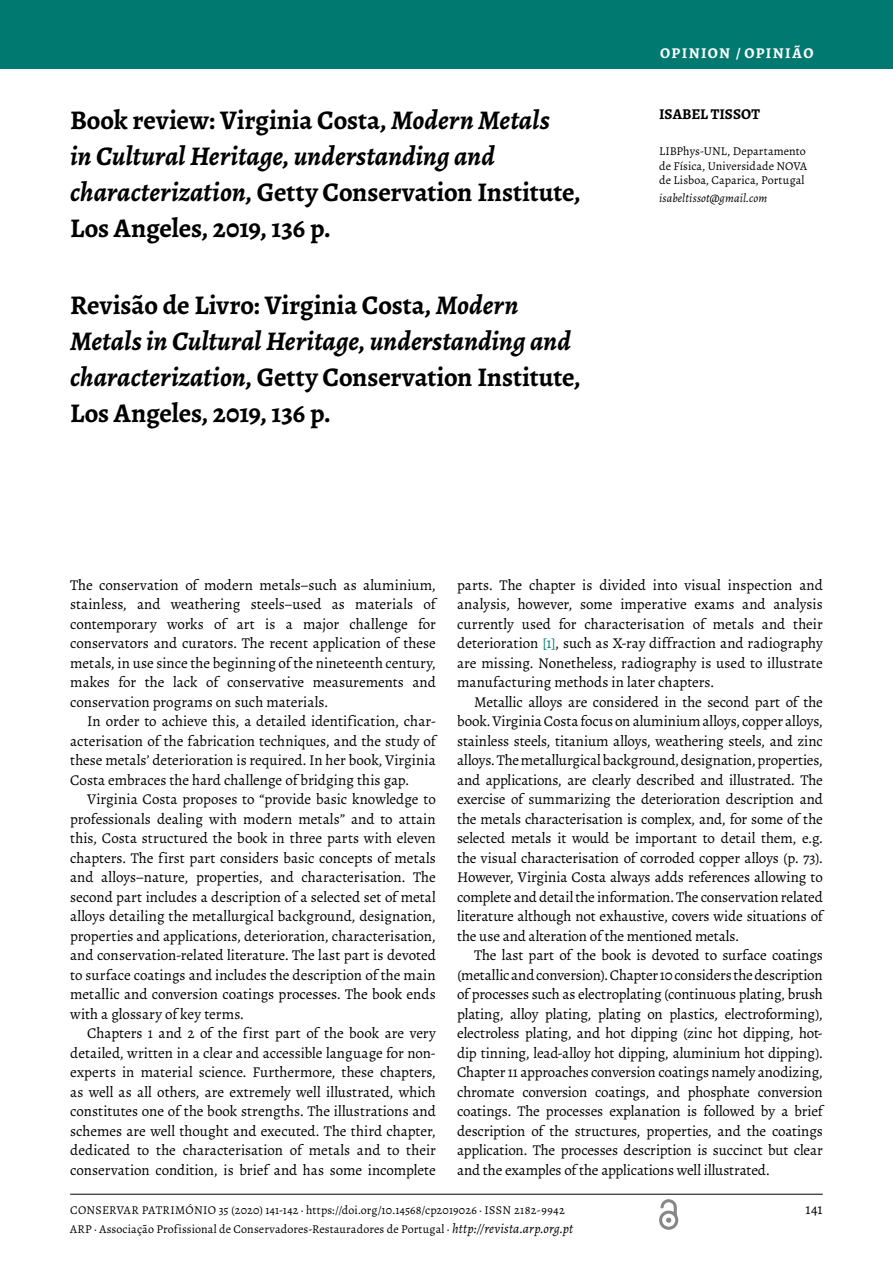
<style>
.page{position:relative;width:893px;height:1263px;background:#fff}
.page>*{position:absolute;margin:0;border:0;box-sizing:border-box;transform-origin:0 0}
.t1{font:700 27px/36px "Alegreya";letter-spacing:-.005em;color:#000}
.t2{font:15px/19.5px "Alegreya";letter-spacing:-.005em;color:#000;text-align:justify}
.t3{font:700 15px "Alegreya";letter-spacing:.095em;color:#fff}
.t4{font:700 15px "Alegreya";color:#000}
.t5{font:12px/14.2px "Alegreya";letter-spacing:.01em;color:#000;text-align:justify}
.t6{font:italic 12px "Alegreya";letter-spacing:.01em;color:#000}
.s1{font-style:italic}
.s2{color:#007a71}
.s3{font-style:italic;font-size:13.5px}
</style>
<div class="page">
<hr style="left:70px;top:1194px;width:753px;height:1px;background:#000">
<svg style="left:659px;top:1199px;width:20px;height:31px"></svg>
<div style="left:0;top:0;width:893px;height:69px;background:#007a71"></div>
<h1 class="t1" style="left:70px;top:103px;width:512px">Book review: Virginia Costa, <span class="s1">Modern Metals<br>in Cultural Heritage, understanding and characterization</span>, Getty Conservation Institute, Los Angeles, 2019, 136 p.</h1>
<h1 class="t1" style="left:70px;top:287px;width:512px">Revisão de Livro: Virginia Costa, <span class="s1">Modern Metals in Cultural Heritage, understanding and characterization</span>, Getty Conservation Institute, Los Angeles, 2019, 136 p.</h1>
<p class="t3" style="left:660px;top:43px;width:155px">OPINION / OPINIÃO</p>
<p class="t3" style="left:659px;top:44px;width:146px">ARTICLE / ARTIGO</p>
<p class="t4" style="left:659px;top:104px;width:102px">ISABEL TISSOT</p>
<p class="t5" style="left:659px;top:144px;width:150px">LIBPhys-UNL, Departamento de Física, Universidade NOVA de Lisboa, Caparica, Portugal</p>
<p class="t6" style="left:659px;top:190px;width:110px">isabeltissot@gmail.com</p>
<p class="t2" style="left:70px;top:575px;width:367px">The conservation of modern metals–such as aluminium, stainless, and weathering steels–used as materials of contemporary works of art is a major challenge for conservators and curators. The recent application of these metals, in use since the beginning of the nineteenth century, makes for the lack of conservative measurements and conservation programs on such materials.</p>
<p class="t2" style="left:70px;top:711px;width:367px;text-indent:17px">In order to achieve this, a detailed identification, char&shy;acterisation of the fabrication techniques, and the study of these metals’ deterioration is required. In her book, Virginia Costa embraces the hard challenge of bridging this gap.</p>
<p class="t2" style="left:70px;top:789px;width:367px;text-indent:17px">Virginia Costa proposes to “provide basic knowledge to professionals dealing with modern metals” and to attain this, Costa structured the book in three parts with eleven chapters. The first part considers basic concepts of metals and alloys–nature, properties, and characterisation. The second part includes a description of a selected set of metal alloys detailing the metallurgical background, designation, properties and applications, deterioration, characterisation, and conservation-related literature. The last part is devoted to surface coatings and includes the description of the main metallic and conversion coatings processes. The book ends with a glossary of key terms.</p>
<p class="t2" style="left:70px;top:1023px;width:367px;text-indent:17px">Chapters 1 and 2 of the first part of the book are very detailed, written in a clear and accessible language for non&shy;experts in material science. Furthermore, these chapters, as well as all others, are extremely well illustrated, which constitutes one of the book strengths. The illustrations and schemes are well thought and executed. The third chapter, dedicated to the characterisation of metals and to their conservation condition, is brief and has some incomplete</p>
<p class="t2" style="left:457px;top:575px;width:367px">parts. The chapter is divided into visual inspection and analysis, however, some imperative exams and analysis currently used for characterisation of metals and their deterioration <span class="s2">[1]</span>, such as X-ray diffraction and radiography are missing. Nonetheless, radiography is used to illustrate manufacturing methods in later chapters.</p>
<p class="t2" style="left:457px;top:692px;width:367px;text-indent:17px">Metallic alloys are considered in the second part of the book. Virginia Costa focus on aluminium alloys, copper alloys, stainless steels, titanium alloys, weathering steels, and zinc alloys. The metallurgical background, designation, properties, and applications, are clearly described and illustrated. The exercise of summarizing the deterioration description and the metals characterisation is complex, and, for some of the selected metals it would be important to detail them, e.g. the visual characterisation of corroded copper alloys (p. 73).<br>However, Virginia Costa always adds references allowing to complete and detail the information. The conservation related literature although not exhaustive, covers wide situations of the use and alteration of the mentioned metals.</p>
<p class="t2" style="left:457px;top:945px;width:367px;text-indent:17px">The last part of the book is devoted to surface coatings (metallic and conversion). Chapter 10 considers the description of processes such as electroplating (continuous plating, brush plating, alloy plating, plating on plastics, electroforming), electroless plating, and hot dipping (zinc hot dipping, hot&shy;dip tinning, lead-alloy hot dipping, aluminium hot dipping).<br>Chapter 11 approaches conversion coatings namely anodizing, chromate conversion coatings, and phosphate conversion coatings. The processes explanation is followed by a brief description of the structures, properties, and the coatings application. The processes description is succinct but clear and the examples of the applications well illustrated.</p>
<p class="t5" style="left:70px;top:1200px;width:504px;line-height:19.5px">CONSERVAR PATRIMÓNIO 35 (2020) 141-142 · https://doi.org/10.14568/cp2019026 · ISSN 2182-9942<br>ARP · Associação Profissional de Conservadores-Restauradores de Portugal · <span class="s3">http://revista.arp.org.pt</span></p>
<p class="t2" style="left:805px;top:1199px;width:19px">141</p>
</div>
